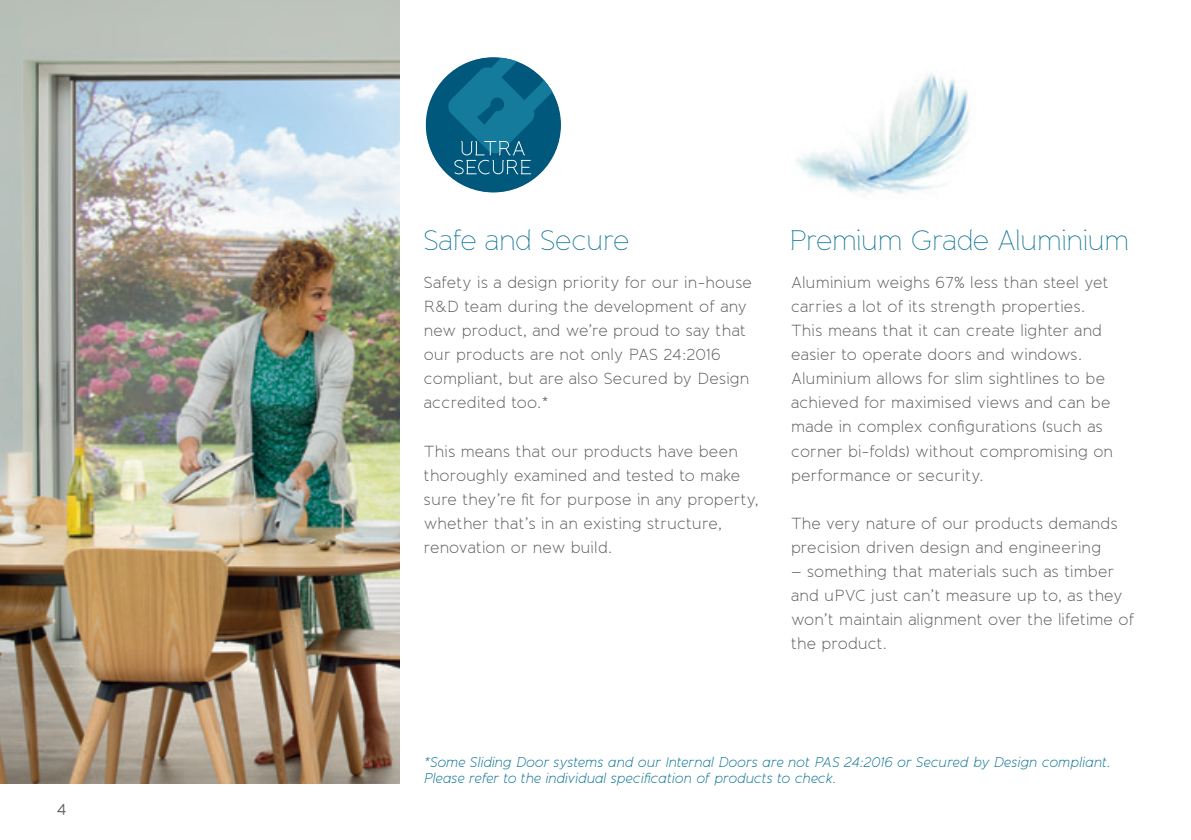
<style>
.page{position:relative;width:1191px;height:840px;background:#fff}
.page>*{position:absolute;margin:0;border:0;box-sizing:border-box;transform-origin:0 0}
.t1{font:100 28px "Banda";letter-spacing:-.025em;color:#056f91}
.t2{font:300 16px/24px "Banda";letter-spacing:.005em;color:#57585a}
.t3{font:16px "Banda";color:#57585a}
.t4{font:italic 300 14px/16.8px "Banda";letter-spacing:-.025em;color:#056f91}
</style>
<div class="page">
<img style="left:0;top:0;width:400px;height:782px">
<img style="left:796px;top:73px;width:173px;height:124px">
<div style="left:426px;top:57px;width:135px;height:135px;background:#00597c;border-radius:50%"></div>
<svg style="left:447px;top:57px;width:114px;height:117px"></svg>
<p class="t3" style="left:57px;top:799px;width:11px">4</p>
<h1 class="t1" style="left:423px;top:224px;width:208px">Safe and Secure</h1>
<h1 class="t1" style="left:789px;top:224px;width:342px">Premium Grade Aluminium</h1>
<p class="t2" style="left:424px;top:270px;width:330px">Safety is a design priority for our in-house R&amp;D team during the development of any new product, and we’re proud to say that our products are not only PAS 24:2016 compliant, but are also Secured by Design accredited too.*</p>
<p class="t2" style="left:424px;top:438px;width:336px">This means that our products have been thoroughly examined and tested to make sure they’re fit for purpose in any property, whether that’s in an existing structure, renovation or new build.</p>
<p class="t2" style="left:791px;top:270px;width:324px">Aluminium weighs 67% less than steel yet carries a lot of its strength properties.<br>This means that it can create lighter and easier to operate doors and windows.<br>Aluminium allows for slim sightlines to be achieved for maximised views and can be made in complex configurations (such as corner bi-folds) without compromising on performance or security.</p>
<p class="t2" style="left:791px;top:510px;width:328px">The very nature of our products demands precision driven design and engineering</p>
<p class="t2" style="left:791px;top:558px;width:345px">– something that materials such as timber and uPVC just can’t measure up to, as they won’t maintain alignment over the lifetime of the product.</p>
<p class="t4" style="left:423px;top:752px;width:688px">*Some Sliding Door systems and our Internal Doors are not PAS 24:2016 or Secured by Design compliant.<br>Please refer to the individual specification of products to check.</p>
</div>
